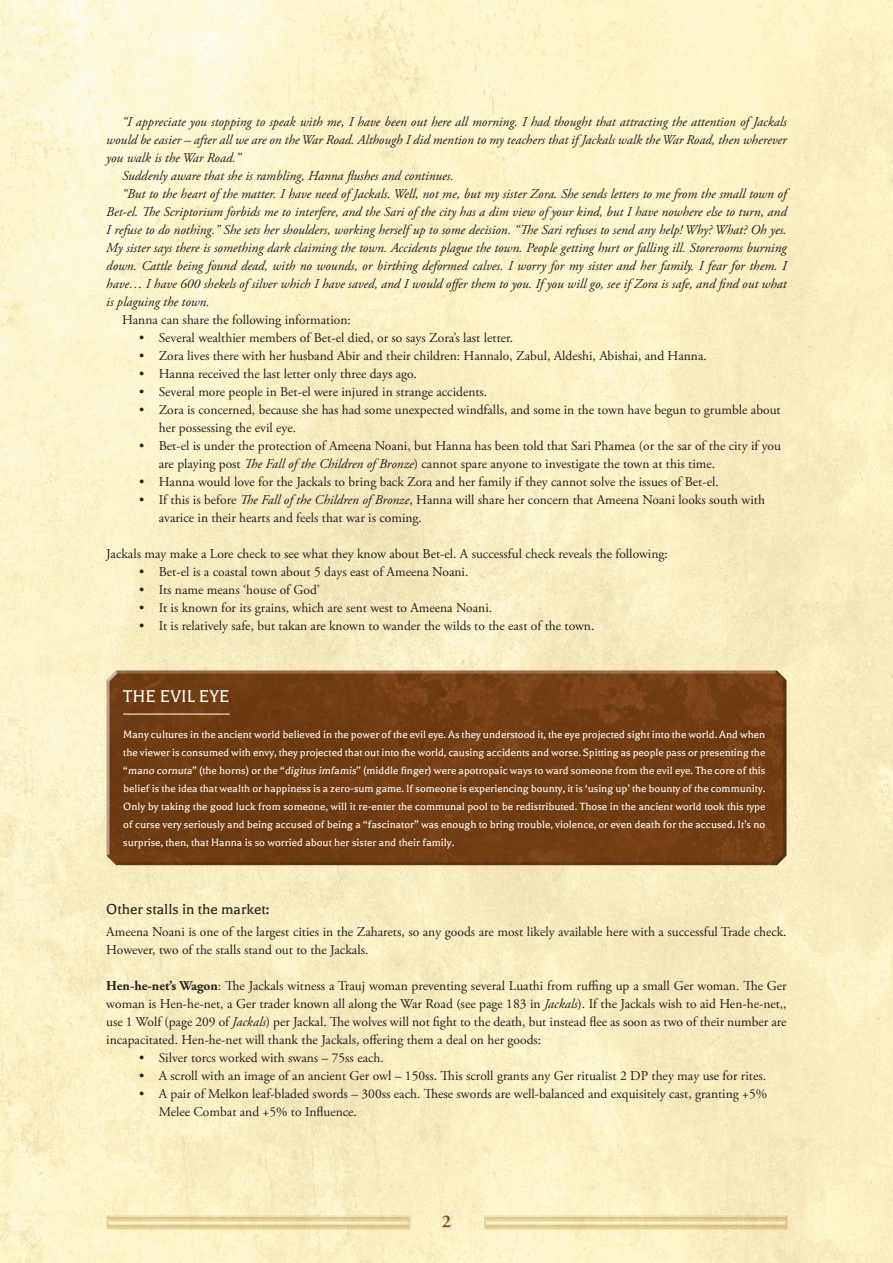
<style>
.page{position:relative;width:893px;height:1263px;background:#fff}
.page>*{position:absolute;margin:0;border:0;box-sizing:border-box;transform-origin:0 0}
.pdq-boxtext-head{font:19.5px "Balthazar";color:#fff}
.t1{font:600 18px "Adobe Garamond Pro";color:#753d10}
.pdq-c-head{font:16.5px "Balthazar";color:#231f20}
.pdq-para1{font:13.5px/18px "Adobe Garamond Pro";color:#231f20}
.pdq-body-text{font:italic 13.5px/18px "Adobe Garamond Pro";color:#231f20;text-align:justify}
.pdq-body-text-2{font:13.5px "Adobe Garamond Pro";color:#231f20}
.pdq-boxtext-para1{font:12px/18px "Balthazar";color:#fff;text-align:justify}
.s1{font-style:italic}
.s2{font-weight:700}
</style>
<div class="page">
<img style="left:0;top:0;width:893px;height:1263px">
<div style="left:105px;top:1215px;width:305px;height:16px;background:#231f20;opacity:.64"></div>
<div style="left:482px;top:1215px;width:306px;height:16px;background:#231f20;opacity:.64"></div>
<div style="left:439px;top:1213px;width:13px;height:15px;background:#f9efc6"></div>
<div style="left:440px;top:1215px;width:13px;height:15px;background:#231f20;opacity:.71"></div>
<div style="left:106px;top:670px;width:683px;height:197px;background:#231f20;opacity:.75"></div>
<hr style="left:123px;top:714px;width:107px;height:1px;background:#fff">
<p class="pdq-body-text" style="left:106px;top:113px;width:682px;text-indent:16px">“I appreciate you stopping to speak with me, I have been out here all morning. I had thought that attracting the attention of Jackals would be easier – after all we are on the War Road. Although I did mention to my teachers that if Jackals walk the War Road, then wherever you walk is the War Road.”</p>
<p class="pdq-body-text" style="left:122px;top:167px;width:333px">Suddenly aware that she is rambling, Hanna flushes and continues.</p>
<p class="pdq-body-text" style="left:106px;top:185px;width:682px;text-indent:16px">“But to the heart of the matter. I have need of Jackals. Well, not me, but my sister Zora. She sends letters to me from the small town of Bet-el. The Scriptorium forbids me to interfere, and the Sari of the city has a dim view of your kind, but I have nowhere else to turn, and I refuse to do nothing.” She sets her shoulders, working herself up to some decision. “The Sari refuses to send any help! Why? What? Oh yes.<br>My sister says there is something dark claiming the town. Accidents plague the town. People getting hurt or falling ill. Storerooms burning down. Cattle being found dead, with no wounds, or birthing deformed calves. I worry for my sister and her family. I fear for them. I have… I have 600 shekels of silver which I have saved, and I would offer them to you. If you will go, see if Zora is safe, and find out what is plaguing the town.</p>
<p class="pdq-body-text-2" style="left:122px;top:312px;width:230px">Hanna can share the following information:</p>
<p class="pdq-para1" style="left:139px;top:329px;width:375px">• Several wealthier members of Bet-el died, or so says Zora’s last letter.</p>
<p class="pdq-para1" style="left:139px;top:347px;width:569px">• Zora lives there with her husband Abir and their children: Hannalo, Zabul, Aldeshi, Abishai, and Hanna.</p>
<p class="pdq-para1" style="left:139px;top:365px;width:279px">• Hanna received the last letter only three days ago.</p>
<p class="pdq-para1" style="left:139px;top:383px;width:349px">• Several more people in Bet-el were injured in strange accidents.</p>
<p class="pdq-para1" style="left:159px;top:401px;width:623px;text-indent:-20px">• Zora is concerned, because she has had some unexpected windfalls, and some in the town have begun to grumble about her possessing the evil eye.</p>
<p class="pdq-para1" style="left:159px;top:437px;width:624px;text-indent:-20px">• Bet-el is under the protection of Ameena Noani, but Hanna has been told that Sari Phamea (or the sar of the city if you are playing post <span class="s1">The Fall of the Children of Bronze</span>) cannot spare anyone to investigate the town at this time.</p>
<p class="pdq-para1" style="left:139px;top:473px;width:581px">• Hanna would love for the Jackals to bring back Zora and her family if they cannot solve the issues of Bet-el.</p>
<p class="pdq-para1" style="left:159px;top:491px;width:608px;text-indent:-20px">• If this is before <span class="s1">The Fall of the Children of Bronze</span>, Hanna will share her concern that Ameena Noani looks south with avarice in their hearts and feels that war is coming.</p>
<p class="pdq-para1" style="left:106px;top:545px;width:563px">Jackals may make a Lore check to see what they know about Bet-el. A successful check reveals the following:</p>
<p class="pdq-para1" style="left:139px;top:563px;width:331px">• Bet-el is a coastal town about 5 days east of Ameena Noani.</p>
<p class="pdq-para1" style="left:139px;top:581px;width:182px">• Its name means ‘house of God’</p>
<p class="pdq-para1" style="left:139px;top:599px;width:354px">• It is known for its grains, which are sent west to Ameena Noani.</p>
<p class="pdq-para1" style="left:139px;top:617px;width:457px">• It is relatively safe, but takan are known to wander the wilds to the east of the town.</p>
<p class="pdq-boxtext-head" style="left:123px;top:686px;width:108px">THE EVIL EYE</p>
<p class="pdq-boxtext-para1" style="left:123px;top:726px;width:644px">Many cultures in the ancient world believed in the power of the evil eye. As they understood it, the eye projected sight into the world. And when the viewer is consumed with envy, they projected that out into the world, causing accidents and worse. Spitting as people pass or presenting the “mano cornuta” (the horns) or the “digitus imfamis” (middle finger) were apotropaic ways to ward someone from the evil eye. The core of this belief is the idea that wealth or happiness is a zero-sum game. If someone is experiencing bounty, it is ‘using up’ the bounty of the community.<br>Only by taking the good luck from someone, will it re-enter the communal pool to be redistributed. Those in the ancient world took this type of curse very seriously and being accused of being a “fascinator” was enough to bring trouble, violence, or even death for the accused. It’s no surprise, then, that Hanna is so worried about her sister and their family.</p>
<p class="pdq-c-head" style="left:106px;top:900px;width:164px">Other stalls in the market:</p>
<p class="pdq-para1" style="left:106px;top:923px;width:682px">Ameena Noani is one of the largest cities in the Zaharets, so any goods are most likely available here with a successful Trade check.<br>However, two of the stalls stand out to the Jackals.</p>
<p class="pdq-para1" style="left:106px;top:977px;width:682px;text-align:justify"><span class="s2">Hen-he-net’s Wagon</span>: The Jackals witness a Trauj woman preventing several Luathi from ruffing up a small Ger woman. The Ger woman is Hen-he-net, a Ger trader known all along the War Road (see page 183 in <span class="s1">Jackals</span>). If the Jackals wish to aid Hen-he-net,, use 1 Wolf (page 209 of <span class="s1">Jackals</span>) per Jackal. The wolves will not fight to the death, but instead flee as soon as two of their number are incapacitated. Hen-he-net will thank the Jackals, offering them a deal on her goods:</p>
<p class="pdq-para1" style="left:139px;top:1049px;width:246px">• Silver torcs worked with swans – 75ss each.</p>
<p class="pdq-para1" style="left:139px;top:1067px;width:628px">• A scroll with an image of an ancient Ger owl – 150ss. This scroll grants any Ger ritualist 2 DP they may use for rites.</p>
<p class="pdq-para1" style="left:159px;top:1085px;width:610px;text-indent:-20px">• A pair of Melkon leaf-bladed swords – 300ss each. These swords are well-balanced and exquisitely cast, granting +5%<br>Melee Combat and +5% to Influence.</p>
<h2 class="t1" style="left:442px;top:1211px;width:11px">2</h2>
</div>
